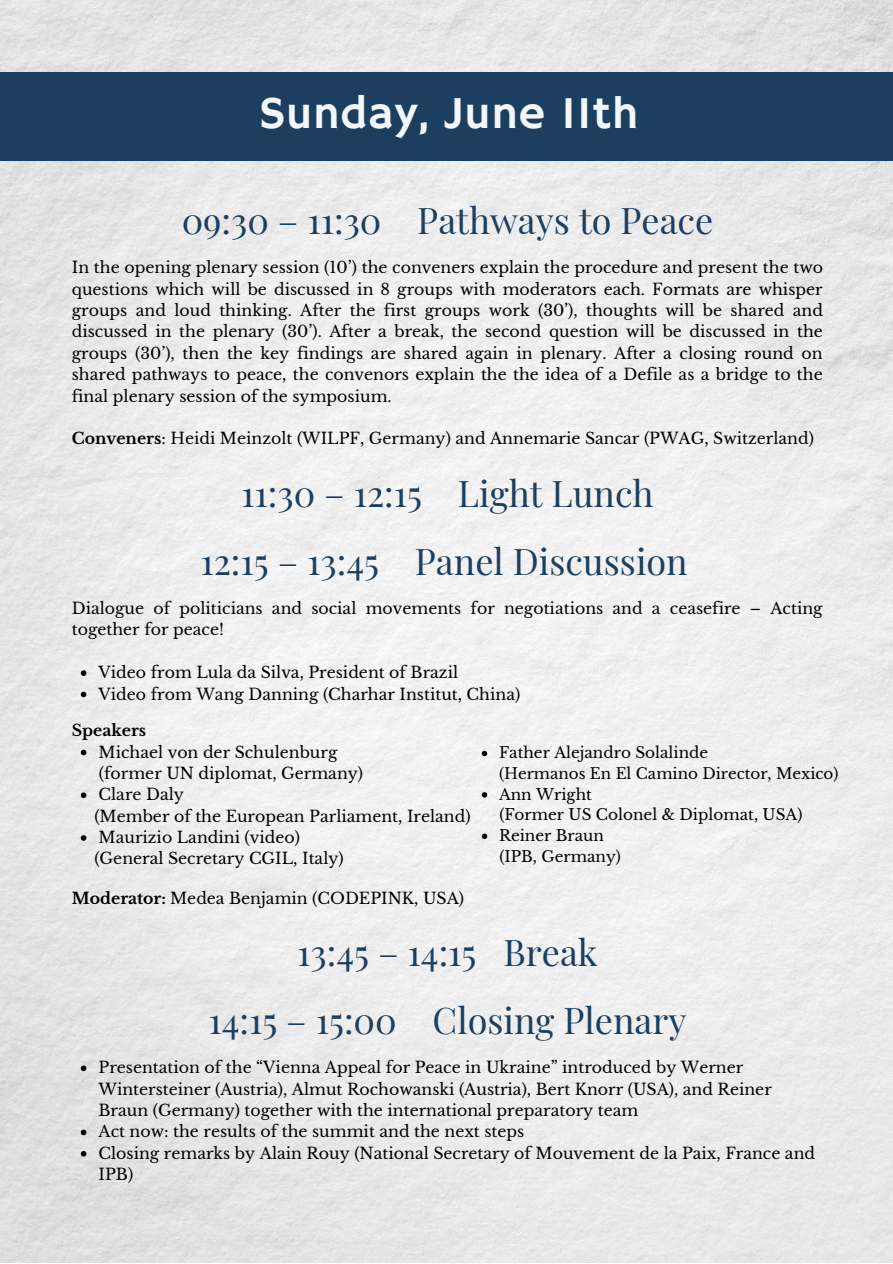
<style>
.page{position:relative;width:893px;height:1264px;background:#fff}
.page>*{position:absolute;margin:0;border:0;box-sizing:border-box;transform-origin:0 0}
.t1{font:46.5px "Hammersmith One";color:#f3f6fa}
.t2{font:36px "Playfair Display";color:#1c3f60}
.t3{font:15.75px/21.3px "Libre Baskerville";color:#000}
.t4{font:700 15.75px "Libre Baskerville";color:#000}
.t5{font:15.3px "Libre Baskerville";color:#000}
.t6{font:15.15px "Libre Baskerville";color:#000}
.s1{font-weight:700}
</style>
<div class="page">
<img style="left:0;top:0;width:892px;height:1262px">
<div style="left:0;top:72px;width:892px;height:89px;background:#1c3f60"></div>
<svg style="left:81px;top:1065px;width:5px;height:6px"></svg>
<svg style="left:81px;top:1129px;width:5px;height:6px"></svg>
<svg style="left:81px;top:1150px;width:5px;height:6px"></svg>
<svg style="left:81px;top:670px;width:5px;height:6px"></svg>
<svg style="left:81px;top:691px;width:5px;height:6px"></svg>
<svg style="left:481px;top:750px;width:6px;height:6px"></svg>
<svg style="left:481px;top:792px;width:6px;height:5px"></svg>
<svg style="left:481px;top:833px;width:6px;height:6px"></svg>
<svg style="left:81px;top:749px;width:5px;height:6px"></svg>
<svg style="left:81px;top:792px;width:5px;height:6px"></svg>
<svg style="left:81px;top:835px;width:5px;height:5px"></svg>
<p class="t1" style="left:259px;top:87px;width:381px">Sunday, June 11th</p>
<p class="t2" style="left:182px;top:195px;width:533px">09:30 – 11:30 Pathways to Peace</p>
<p class="t3" style="left:72px;top:257px;width:752px;text-align:justify">In the opening plenary session (10’) the conveners explain the procedure and present the two questions which will be discussed in 8 groups with moderators each. Formats are whisper groups and loud thinking. After the first groups work (30’), thoughts will be shared and discussed in the plenary (30’). After a break, the second question will be discussed in the groups (30’), then the key findings are shared again in plenary. After a closing round on shared pathways to peace, the convenors explain the the idea of a Defile as a bridge to the final plenary session of the symposium.</p>
<p class="t3" style="left:72px;top:428px;width:743px"><span class="s1">Conveners</span>: Heidi Meinzolt (WILPF, Germany) and Annemarie Sancar (PWAG, Switzerland)</p>
<p class="t2" style="left:241px;top:468px;width:414px">11:30 – 12:15 Light Lunch</p>
<p class="t2" style="left:200px;top:535px;width:489px">12:15 – 13:45 Panel Discussion</p>
<p class="t3" style="left:72px;top:598px;width:752px">Dialogue of politicians and social movements for negotiations and a ceasefire – Acting together for peace!</p>
<p class="t3" style="left:99px;top:662px;width:361px">Video from Lula da Silva, President of Brazil</p>
<p class="t3" style="left:99px;top:683px;width:423px">Video from Wang Danning (Charhar Institut, China)</p>
<p class="t4" style="left:72px;top:721px;width:76px">Speakers</p>
<p class="t3" style="left:99px;top:762px;width:266px">(former UN diplomat, Germany)</p>
<p class="t3" style="left:94px;top:805px;width:378px">(Member of the European Parliament, Ireland)</p>
<p class="t3" style="left:94px;top:848px;width:251px">(General Secretary CGIL, Italy)</p>
<p class="t3" style="left:72px;top:887px;width:394px"><span class="s1">Moderator:</span> Medea Benjamin (CODEPINK, USA)</p>
<p class="t3" style="left:99px;top:741px;width:240px">Michael von der Schulenburg</p>
<p class="t3" style="left:99px;top:784px;width:87px">Clare Daly</p>
<p class="t3" style="left:99px;top:826px;width:203px">Maurizio Landini (video)</p>
<p class="t5" style="left:499px;top:743px;width:211px">Father Alejandro Solalinde</p>
<p class="t5" style="left:499px;top:785px;width:94px">Ann Wright</p>
<p class="t5" style="left:499px;top:826px;width:106px">Reiner Braun</p>
<p class="t6" style="left:499px;top:764px;width:341px">(Hermanos En El Camino Director, Mexico)</p>
<p class="t5" style="left:499px;top:805px;width:304px">(Former US Colonel &amp; Diplomat, USA)</p>
<p class="t5" style="left:499px;top:847px;width:123px">(IPB, Germany)</p>
<p class="t2" style="left:297px;top:927px;width:302px">13:45 – 14:15 Break</p>
<p class="t2" style="left:208px;top:994px;width:479px">14:15 – 15:00 Closing Plenary</p>
<p class="t3" style="left:99px;top:1057px;width:674px">Presentation of the “Vienna Appeal for Peace in Ukraine” introduced by Werner<br>Wintersteiner (Austria), Almut Rochowanski (Austria), Bert Knorr (USA), and Reiner<br>Braun (Germany) together with the international preparatory team</p>
<p class="t3" style="left:99px;top:1121px;width:427px">Act now: the results of the summit and the next steps</p>
<p class="t3" style="left:99px;top:1142px;width:718px">Closing remarks by Alain Rouy (National Secretary of Mouvement de la Paix, France and<br>IPB)</p>
</div>
